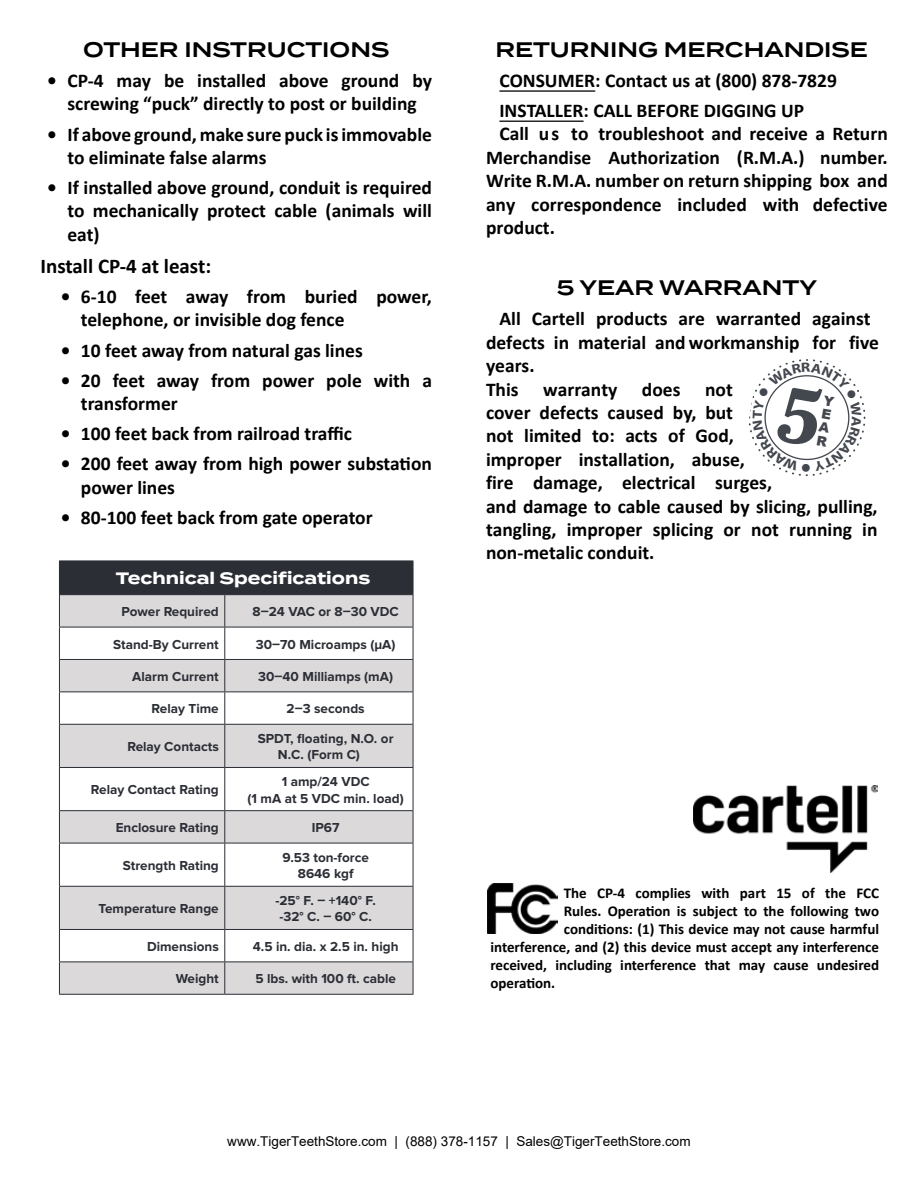
<style>
.page{position:relative;width:918px;height:1188px;background:#fff}
.page>*{position:absolute;margin:0;border:0;box-sizing:border-box;transform-origin:0 0}
.t1{font:600 21px "Termina";color:#000}
.t2{font:700 21px "Calibri";color:#000}
.t3{font:700 19.5px/23.4px "Calibri";color:#000}
.t4{font:700 16.5px "Termina";color:#fff}
.t5{font:700 15px "Calibri";color:#000}
.t6{font:700 13.5px/16.2px "Proxima Nova";color:#2b2e35}
.t7{font:13.5px "Arial";color:#000}
.t8{font:900 13.5px/13.5px "Arial";color:#43474e;text-align:justify}
.s1{font-style:inherit}
</style>
<div class="page">
<div style="left:59px;top:561px;width:354px;height:34px;background:#2b2e35"></div>
<svg style="left:60px;top:595px;width:353px;height:399px;fill:#dbd9da"></svg>
<hr style="left:413px;top:561px;width:1px;height:33px;background:#2b2e35">
<hr style="left:413px;top:595px;width:1px;height:32px;background:#2b2e35">
<hr style="left:413px;top:627px;width:1px;height:32px;background:#2b2e35">
<hr style="left:413px;top:660px;width:1px;height:31px;background:#2b2e35">
<hr style="left:413px;top:692px;width:1px;height:32px;background:#2b2e35">
<hr style="left:413px;top:725px;width:1px;height:42px;background:#2b2e35">
<hr style="left:413px;top:768px;width:1px;height:42px;background:#2b2e35">
<hr style="left:413px;top:811px;width:1px;height:32px;background:#2b2e35">
<hr style="left:413px;top:843px;width:1px;height:43px;background:#2b2e35">
<hr style="left:413px;top:887px;width:1px;height:42px;background:#2b2e35">
<hr style="left:413px;top:930px;width:1px;height:31px;background:#2b2e35">
<hr style="left:413px;top:962px;width:1px;height:32px;background:#2b2e35">
<hr style="left:225px;top:994px;width:188px;height:1px;background:#2b2e35">
<hr style="left:59px;top:595px;width:1px;height:32px;background:#2b2e35">
<hr style="left:59px;top:627px;width:1px;height:32px;background:#2b2e35">
<hr style="left:59px;top:660px;width:1px;height:31px;background:#2b2e35">
<hr style="left:59px;top:692px;width:1px;height:32px;background:#2b2e35">
<hr style="left:59px;top:725px;width:1px;height:42px;background:#2b2e35">
<hr style="left:59px;top:768px;width:1px;height:42px;background:#2b2e35">
<hr style="left:59px;top:811px;width:1px;height:32px;background:#2b2e35">
<hr style="left:59px;top:843px;width:1px;height:43px;background:#2b2e35">
<hr style="left:59px;top:887px;width:1px;height:42px;background:#2b2e35">
<hr style="left:59px;top:930px;width:1px;height:31px;background:#2b2e35">
<hr style="left:59px;top:962px;width:1px;height:32px;background:#2b2e35">
<hr style="left:59px;top:994px;width:166px;height:1px;background:#2b2e35">
<hr style="left:224px;top:595px;width:1px;height:32px;background:#2b2e35">
<hr style="left:225px;top:627px;width:188px;height:1px;background:#2b2e35">
<hr style="left:224px;top:627px;width:1px;height:32px;background:#2b2e35">
<hr style="left:225px;top:659px;width:188px;height:1px;background:#2b2e35">
<hr style="left:224px;top:660px;width:1px;height:31px;background:#2b2e35">
<hr style="left:225px;top:691px;width:188px;height:1px;background:#2b2e35">
<hr style="left:224px;top:692px;width:1px;height:32px;background:#2b2e35">
<hr style="left:225px;top:724px;width:188px;height:1px;background:#2b2e35">
<hr style="left:224px;top:725px;width:1px;height:42px;background:#2b2e35">
<hr style="left:225px;top:767px;width:188px;height:1px;background:#2b2e35">
<hr style="left:224px;top:768px;width:1px;height:42px;background:#2b2e35">
<hr style="left:225px;top:810px;width:188px;height:1px;background:#2b2e35">
<hr style="left:224px;top:811px;width:1px;height:32px;background:#2b2e35">
<hr style="left:225px;top:843px;width:188px;height:1px;background:#2b2e35">
<hr style="left:224px;top:843px;width:1px;height:43px;background:#2b2e35">
<hr style="left:225px;top:886px;width:188px;height:1px;background:#2b2e35">
<hr style="left:224px;top:887px;width:1px;height:42px;background:#2b2e35">
<hr style="left:225px;top:929px;width:188px;height:1px;background:#2b2e35">
<hr style="left:224px;top:930px;width:1px;height:31px;background:#2b2e35">
<hr style="left:225px;top:961px;width:188px;height:1px;background:#2b2e35">
<hr style="left:224px;top:962px;width:1px;height:32px;background:#2b2e35">
<hr style="left:59px;top:627px;width:166px;height:1px;background:#2b2e35">
<hr style="left:59px;top:659px;width:166px;height:1px;background:#2b2e35">
<hr style="left:59px;top:691px;width:166px;height:1px;background:#2b2e35">
<hr style="left:59px;top:724px;width:166px;height:1px;background:#2b2e35">
<hr style="left:59px;top:767px;width:166px;height:1px;background:#2b2e35">
<hr style="left:59px;top:810px;width:166px;height:1px;background:#2b2e35">
<hr style="left:59px;top:843px;width:166px;height:1px;background:#2b2e35">
<hr style="left:59px;top:886px;width:166px;height:1px;background:#2b2e35">
<hr style="left:59px;top:929px;width:166px;height:1px;background:#2b2e35">
<hr style="left:59px;top:961px;width:166px;height:1px;background:#2b2e35">
<img style="left:487px;top:884px;width:70px;height:50px">
<hr style="left:499px;top:121px;width:85px;height:1px;background:#000">
<hr style="left:499px;top:90px;width:96px;height:2px;background:#000">
<img style="left:694px;top:786px;width:184px;height:86px">
<svg style="left:748px;top:359px;width:117px;height:117px"></svg>
<p class="t1" style="left:83px;top:34px;width:308px">OTHER INSTRUCTIONS</p>
<p class="t3" style="left:47px;top:68px;width:386px;text-align:center">• CP-4 may be installed above ground by screwing “puck” directly to post or building</p>
<p class="t3" style="left:67px;top:122px;width:366px;text-indent:-20px">• If above ground, make sure puck is immovable to eliminate false alarms</p>
<p class="t3" style="left:67px;top:175px;width:366px;text-align:justify;text-indent:-20px">• If installed above ground, conduit is required to mechanically protect cable (animals will eat)</p>
<p class="t2" style="left:40px;top:251px;width:172px">Install CP-4 at least:</p>
<p class="t3" style="left:81px;top:284px;width:353px;text-indent:-20px">• 6-10 feet away from buried power, telephone, or invisible dog fence</p>
<p class="t3" style="left:61px;top:338px;width:304px">• 10 feet away from natural gas lines</p>
<p class="t3" style="left:81px;top:368px;width:353px;text-indent:-20px">• 20 feet away from power pole with a transformer</p>
<p class="t3" style="left:61px;top:421px;width:293px">• 100 feet back from railroad traffic</p>
<p class="t3" style="left:81px;top:452px;width:353px;text-indent:-20px">• 200 feet away from high power substation power lines</p>
<p class="t3" style="left:61px;top:505px;width:313px">• 80-100 feet back from gate operator</p>
<p class="t4" style="left:116px;top:566px;width:256px">Technical Specifications</p>
<p class="t6" style="left:122px;top:604px;width:99px">Power Required</p>
<p class="t6" style="left:253px;top:604px;width:148px">8–24 VAC or 8–30 VDC</p>
<p class="t6" style="left:113px;top:637px;width:107px">Stand-By Current</p>
<p class="t6" style="left:256px;top:637px;width:141px">30–70 Microamps (μA)</p>
<p class="t6" style="left:132px;top:669px;width:88px">Alarm Current</p>
<p class="t6" style="left:258px;top:669px;width:136px">30–40 Milliamps (mA)</p>
<p class="t6" style="left:152px;top:701px;width:69px">Relay Time</p>
<p class="t6" style="left:287px;top:701px;width:80px">2–3 seconds</p>
<p class="t6" style="left:127px;top:739px;width:93px">Relay Contacts</p>
<p class="t6" style="left:278px;top:731px;width:117px;text-indent:-20px">SPDT, floating, N.O. or<br>N.C. (Form C)</p>
<p class="t6" style="left:91px;top:782px;width:129px">Relay Contact Rating</p>
<p class="t6" style="left:248px;top:774px;width:158px;text-align:center">1 amp/24 VDC<br>(1 mA at 5 VDC min. load)</p>
<p class="t6" style="left:116px;top:820px;width:105px">Enclosure Rating</p>
<p class="t6" style="left:312px;top:820px;width:29px">IP67</p>
<p class="t6" style="left:123px;top:858px;width:97px">Strength Rating</p>
<p class="t6" style="left:282px;top:850px;width:88px;text-align:center">9.53 ton-force<br>8646 kgf</p>
<p class="t6" style="left:99px;top:901px;width:122px">Temperature Range</p>
<p class="t6" style="left:275px;top:893px;width:102px">-25° F. – +140° F. -32° C. – 60° C.</p>
<p class="t6" style="left:147px;top:939px;width:73px">Dimensions</p>
<p class="t6" style="left:253px;top:939px;width:147px">4.5 in. dia. x 2.5 in. high</p>
<p class="t6" style="left:176px;top:971px;width:45px">Weight</p>
<p class="t6" style="left:255px;top:971px;width:142px">5 lbs. with 100 ft. cable</p>
<p class="t1" style="left:496px;top:34px;width:374px">RETURNING MERCHANDISE</p>
<p class="t3" style="left:499px;top:65px;width:339px;line-height:30.2px">CONSUMER: Contact <span class="s1">us at (800) 878-7829<br></span>INSTALLER: CALL BEFORE DIGGING UP</p>
<p class="t3" style="left:486px;top:122px;width:403px;text-align:justify;text-indent:13px">Call <span class="s1">us</span> to troubleshoot and receive a Return Merchandise Authorization (R.M.A.) number.<br>Write R.M.A. number on return shipping box and any correspondence included with defective product.</p>
<p class="t1" style="left:557px;top:272px;width:262px">5 YEAR WARRANTY</p>
<p class="t3" style="left:486px;top:307px;width:395px;text-indent:13px">All Cartell products are warranted against defects in material and workmanship for five years.<br>This</p>
<p class="t3" style="left:543px;top:377px;width:76px">warranty</p>
<p class="t3" style="left:642px;top:377px;width:40px">does</p>
<p class="t3" style="left:486px;top:377px;width:393px;text-indent:219px">not<br>cover defects caused by, but<br>not limited to: acts of God,<br>improper installation, abuse,<br>fire damage, electrical surges,<br>and damage to cable caused by slicing, pulling, tangling, improper splicing or not running in non-metalic conduit.</p>
<p class="t8" style="left:825px;top:393px;width:12px;rotate:10deg">Y E A R</p>
<p class="t5" style="left:564px;top:883px;width:317px">The CP-4 complies with part 15 of the FCC</p>
<p class="t5" style="left:564px;top:901px;width:317px">Rules. Operation is subject to the following two</p>
<p class="t5" style="left:564px;top:919px;width:317px">conditions: (1) This device may not cause harmful</p>
<p class="t5" style="left:490px;top:937px;width:390px">interference, and (2) this device must accept any interference</p>
<p class="t5" style="left:490px;top:955px;width:390px">received, including interference that may cause undesired</p>
<p class="t5" style="left:490px;top:973px;width:66px">operation.</p>
<p class="t7" style="left:227px;top:1132px;width:465px">www.TigerTeethStore.com | (888) 378-1157 | Sales@TigerTeethStore.com</p>
</div>
